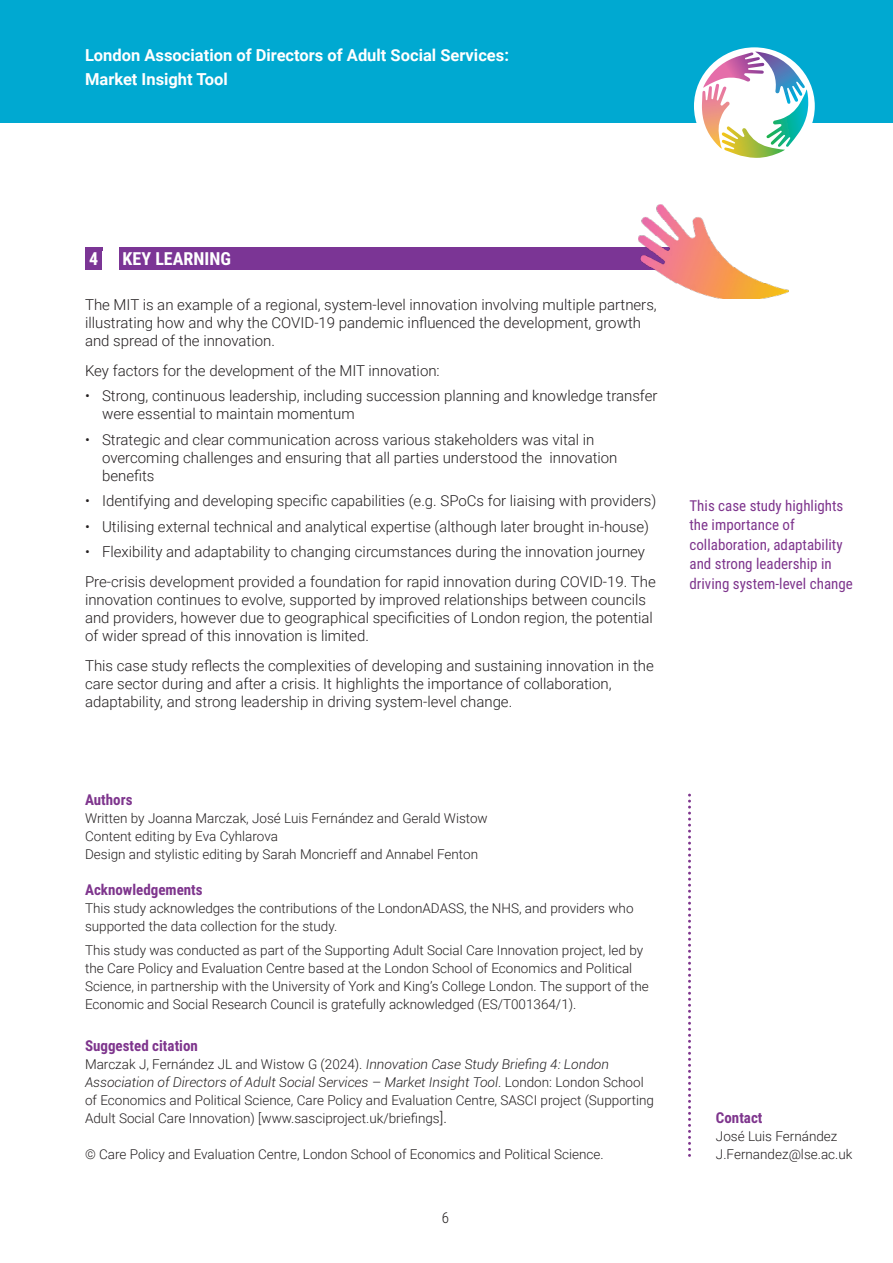
<style>
.page{position:relative;width:893px;height:1263px;background:#fff}
.page>*{position:absolute;margin:0;border:0;box-sizing:border-box;transform-origin:0 0}
.t1{font:700 18px "Roboto Condensed";color:#fff}
.t2{font:700 16.5px/24px "Roboto";color:#fff}
.t3{font:300 15px/18px "Roboto";color:#231f20}
.t4{font:15px/19.5px "Roboto Condensed";color:#7e358d}
.t5{font:700 15px "Roboto Condensed";color:#7e358d}
.t6{font:300 15px "Roboto Condensed";color:#231f20}
.t7{font:300 13.5px/18px "Roboto";color:#231f20}
.s1{font-style:italic}
.s2{font-size:15px}
</style>
<div class="page">
<div style="left:0;top:0;width:893px;height:123px;background:#00a9d1"></div>
<div style="left:694px;top:47px;width:121px;height:118px;background:#fff;border-radius:50%"></div>
<img style="left:702px;top:52px;width:106px;height:106px">
<div style="left:119px;top:247px;width:561px;height:22px;background:#7b3595"></div>
<div style="left:85px;top:247px;width:17px;height:22px;background:#7b3595"></div>
<img style="left:638px;top:204px;width:151px;height:94px">
<svg style="left:688px;top:793px;width:3px;height:364px"></svg>
<p class="t2" style="left:85px;top:45px;width:425px">London Association of Directors of Adult Social Services:<br>Market Insight Tool</p>
<p class="t1" style="left:89px;top:251px;width:11px">4</p>
<p class="t1" style="left:123px;top:251px;width:110px">KEY LEARNING</p>
<p class="t3" style="left:85px;top:297px;width:573px">The MIT is an example of a regional, system-level innovation involving multiple partners, illustrating how and why the COVID-19 pandemic influenced the development, growth and spread of the innovation.</p>
<p class="t3" style="left:85px;top:363px;width:356px">Key factors for the development of the MIT innovation:</p>
<p class="t3" style="left:102px;top:388px;width:557px;text-indent:-17px">• Strong, continuous leadership, including succession planning and knowledge transfer were essential to maintain momentum</p>
<p class="t3" style="left:102px;top:432px;width:517px;text-indent:-17px">• Strategic and clear communication across various stakeholders was vital in overcoming challenges and ensuring that all parties understood the innovation benefits</p>
<p class="t3" style="left:85px;top:493px;width:573px">• Identifying and developing specific capabilities (e.g. SPoCs for liaising with providers)</p>
<p class="t3" style="left:85px;top:519px;width:566px">• Utilising external technical and analytical expertise (although later brought in-house)</p>
<p class="t3" style="left:85px;top:538px;width:572px;line-height:30px">• Flexibility and adaptability to changing circumstances during the innovation journey<br>Pre-crisis development provided a foundation for rapid innovation during COVID-19. The</p>
<p class="t3" style="left:85px;top:592px;width:569px">innovation continues to evolve, supported by improved relationships between councils and providers, however due to geographical specificities of London region, the potential of wider spread of this innovation is limited.</p>
<p class="t3" style="left:85px;top:658px;width:570px">This case study reflects the complexities of developing and sustaining innovation in the care sector during and after a crisis. It highlights the importance of collaboration, adaptability, and strong leadership in driving system-level change.</p>
<p class="t4" style="left:689px;top:497px;width:165px">This case study highlights the importance of collaboration, adaptability and strong leadership in driving system-level change</p>
<p class="t5" style="left:85px;top:793px;width:49px">Authors</p>
<p class="t7" style="left:85px;top:810px;width:404px">Written by Joanna Marczak, José Luis Fernández and Gerald Wistow<br>Content editing by Eva Cyhlarova<br>Design and stylistic editing by Sarah Moncrieff and Annabel Fenton</p>
<p class="t5" style="left:85px;top:883px;width:119px">Acknowledgements</p>
<p class="t7" style="left:85px;top:900px;width:550px">This study acknowledges the contributions of the LondonADASS, the NHS, and providers who supported the data collection for the study.</p>
<p class="t7" style="left:85px;top:942px;width:565px">This study was conducted as part of the Supporting Adult Social Care Innovation project, led by the Care Policy and Evaluation Centre based at the London School of Economics and Political Science, in partnership with the University of York and King’s College London. The support of the Economic and Social Research Council is gratefully acknowledged (ES/T001364/1).</p>
<p class="t5" style="left:85px;top:1039px;width:114px">Suggested citation</p>
<p class="t7" style="left:85px;top:1056px;width:570px">Marczak J, Fernández JL and Wistow G (2024). <span class="s1">Innovation Case Study Briefing 4: London Association of Directors of Adult Social Services – Market Insight Tool</span>. London: London School of Economics and Political Science, Care Policy and Evaluation Centre, SASCI project (Supporting Adult Social Care Innovation) [www.sasciproject.uk/briefings<span class="s2">].</span></p>
<p class="t7" style="left:85px;top:1146px;width:520px">© Care Policy and Evaluation Centre, London School of Economics and Political Science.</p>
<p class="t6" style="left:442px;top:1212px;width:9px">6</p>
<p class="t5" style="left:716px;top:1111px;width:48px">Contact</p>
<p class="t7" style="left:716px;top:1128px;width:138px">José Luis Fernández<br>J.Fernandez@lse.ac.uk</p>
</div>
